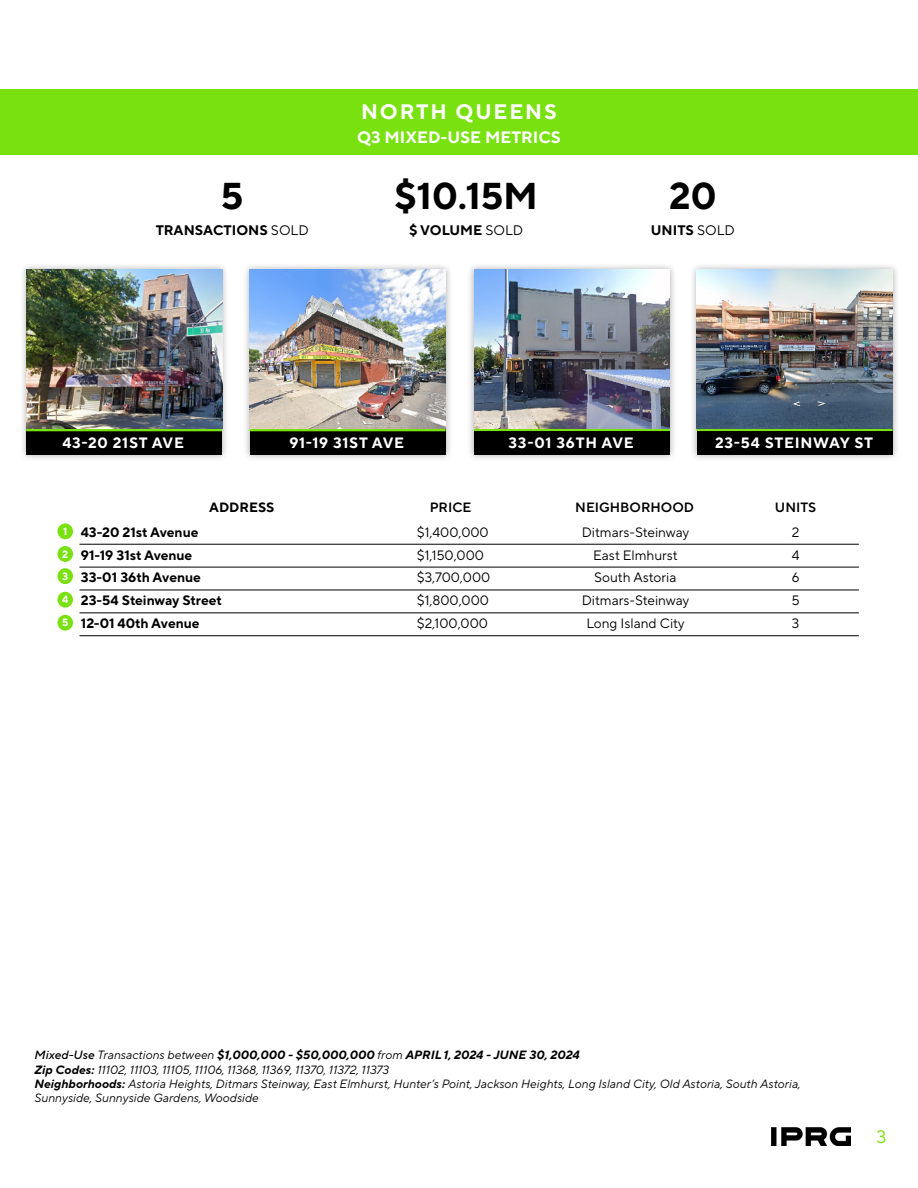
<style>
.page{position:relative;width:918px;height:1188px;background:#fff}
.page>*{position:absolute;margin:0;border:0;box-sizing:border-box;transform-origin:0 0}
.t1{font:700 37.35px "TT Norms Pro";color:#000}
.t2{font:700 21px "TT Norms Pro";letter-spacing:.09em;color:#fff}
.t3{font:18px "TT Norms Pro";color:#78e10f}
.t4{font:700 16.5px "TT Norms Pro";color:#fff}
.t5{font:700 15px "TT Norms Pro";letter-spacing:.05em;color:#fff}
.t6{font:700 13.8px "TT Norms Pro";color:#000}
.t7{font:13.65px "TT Norms Pro";color:#000}
.t8{font:700 13.65px "TT Norms Pro";color:#000}
.t9{font:13.5px "TT Norms Pro Dm Bd";color:#000}
.t10{font:700 13.5px "TT Norms Pro";color:#000}
.t11{font:italic 12px "TT Norms Pro";color:#000}
.t12{font:italic 700 12px "TT Norms Pro";color:#000}
.t13{font:700 10.5px "TT Norms Pro";color:#fff}
.s1{font-weight:400}
.s2{font-weight:500}
.s3{font-weight:700}
</style>
<div class="page">
<img style="left:772px;top:1127px;width:78px;height:19px">
<div style="left:0;top:90px;width:918px;height:65px;background:#78e10f"></div>
<div style="left:19px;top:262px;width:210px;height:200px;background:#000;opacity:.31"></div>
<div style="left:26px;top:270px;width:196px;height:185px;background:#000"></div>
<hr style="left:26px;top:428px;width:196px;height:3px;background:#78e10f">
<img style="left:26px;top:270px;width:196px;height:158px">
<div style="left:242px;top:262px;width:211px;height:200px;background:#000;opacity:.31"></div>
<div style="left:250px;top:270px;width:196px;height:185px;background:#000"></div>
<hr style="left:250px;top:428px;width:196px;height:3px;background:#78e10f">
<img style="left:250px;top:270px;width:196px;height:158px">
<div style="left:467px;top:262px;width:210px;height:200px;background:#000;opacity:.31"></div>
<div style="left:474px;top:270px;width:196px;height:185px;background:#000"></div>
<hr style="left:474px;top:428px;width:196px;height:3px;background:#78e10f">
<img style="left:474px;top:270px;width:196px;height:158px">
<div style="left:689px;top:262px;width:211px;height:200px;background:#000;opacity:.31"></div>
<div style="left:697px;top:270px;width:196px;height:185px;background:#000"></div>
<hr style="left:697px;top:428px;width:196px;height:3px;background:#78e10f">
<img style="left:697px;top:270px;width:196px;height:158px">
<hr style="left:79px;top:544px;width:780px;height:1px;background:#000">
<hr style="left:79px;top:567px;width:780px;height:1px;background:#000">
<hr style="left:79px;top:590px;width:780px;height:1px;background:#000">
<hr style="left:79px;top:613px;width:780px;height:1px;background:#000">
<hr style="left:79px;top:635px;width:780px;height:1px;background:#000">
<div style="left:57px;top:523px;width:16px;height:16px;background:#78e10f;border-radius:50%"></div>
<div style="left:57px;top:546px;width:16px;height:16px;background:#78e10f;border-radius:50%"></div>
<div style="left:57px;top:568px;width:16px;height:16px;background:#78e10f;border-radius:50%"></div>
<div style="left:57px;top:592px;width:16px;height:16px;background:#78e10f;border-radius:50%"></div>
<div style="left:57px;top:615px;width:16px;height:16px;background:#78e10f;border-radius:50%"></div>
<p class="t1" style="left:221px;top:168px;width:24px">5</p>
<p class="t6" style="left:156px;top:219px;width:155px">TRANSACTIONS <span class="s1">SOLD</span></p>
<p class="t2" style="left:361px;top:96px;width:197px">NORTH QUEENS</p>
<p class="t4" style="left:357px;top:125px;width:205px">Q3 MIXED-USE METRICS</p>
<p class="t1" style="left:394px;top:168px;width:145px">$10.15M</p>
<p class="t6" style="left:409px;top:219px;width:116px">$ VOLUME <span class="s1">SOLD</span></p>
<p class="t1" style="left:669px;top:168px;width:49px">20</p>
<p class="t6" style="left:651px;top:219px;width:86px">UNITS <span class="s1">SOLD</span></p>
<p class="t5" style="left:63px;top:432px;width:123px">43-20 21ST AVE</p>
<p class="t5" style="left:289px;top:432px;width:116px">91-19 31ST AVE</p>
<p class="t5" style="left:509px;top:432px;width:127px">33-01 36TH AVE</p>
<p class="t5" style="left:715px;top:432px;width:160px">23-54 STEINWAY ST</p>
<p class="t13" style="left:63px;top:524px;width:6px">1</p>
<p class="t13" style="left:62px;top:546px;width:8px">2</p>
<p class="t13" style="left:62px;top:569px;width:8px">3</p>
<p class="t13" style="left:62px;top:592px;width:8px">4</p>
<p class="t13" style="left:62px;top:615px;width:8px">5</p>
<p class="t10" style="left:209px;top:498px;width:67px">ADDRESS</p>
<p class="t9" style="left:430px;top:498px;width:43px">PRICE</p>
<p class="t9" style="left:575px;top:498px;width:120px">NEIGHBORHOOD</p>
<p class="t8" style="left:81px;top:522px;width:119px">43-20 21st Avenue</p>
<p class="t8" style="left:81px;top:545px;width:113px">91-19 31st Avenue</p>
<p class="t8" style="left:81px;top:568px;width:122px">33-01 36th Avenue</p>
<p class="t8" style="left:81px;top:591px;width:142px">23-54 Steinway Street</p>
<p class="t8" style="left:81px;top:613px;width:120px">12-01 40th Avenue</p>
<p class="t7" style="left:417px;top:522px;width:73px">$1,400,000</p>
<p class="t7" style="left:417px;top:545px;width:69px">$1,150,000</p>
<p class="t7" style="left:417px;top:568px;width:75px">$3,700,000</p>
<p class="t7" style="left:417px;top:591px;width:74px">$1,800,000</p>
<p class="t7" style="left:417px;top:614px;width:73px">$2,100,000</p>
<p class="t7" style="left:582px;top:522px;width:109px">Ditmars-Steinway</p>
<p class="t7" style="left:593px;top:545px;width:86px">East Elmhurst</p>
<p class="t7" style="left:594px;top:568px;width:84px">South Astoria</p>
<p class="t7" style="left:582px;top:591px;width:109px">Ditmars-Steinway</p>
<p class="t7" style="left:586px;top:614px;width:100px">Long Island City</p>
<p class="t9" style="left:775px;top:498px;width:43px">UNITS</p>
<p class="t7" style="left:792px;top:522px;width:9px">2</p>
<p class="t7" style="left:792px;top:545px;width:9px">4</p>
<p class="t7" style="left:792px;top:568px;width:9px">6</p>
<p class="t7" style="left:792px;top:591px;width:9px">5</p>
<p class="t7" style="left:792px;top:614px;width:9px">3</p>
<p class="t12" style="left:35px;top:1046px;width:547px"><span class="s2">Mixed-Use</span> <span class="s1">Transactions between</span> $1,000,000 - $50,000,000 <span class="s1">from</span> APRIL 1, 2024 - JUNE 30, 2024</p>
<p class="t11" style="left:35px;top:1061px;width:356px"><span class="s3">Zip Codes:</span> 11102, 11103, 11105, 11106, 11368, 11369, 11370, 11372, 11373</p>
<p class="t11" style="left:35px;top:1075px;width:768px"><span class="s3">Neighborhoods:</span> Astoria Heights, Ditmars Steinway, East Elmhurst, Hunter’s Point, Jackson Heights, Long Island City, Old Astoria, South Astoria,</p>
<p class="t11" style="left:35px;top:1090px;width:226px">Sunnyside, Sunnyside Gardens, Woodside</p>
<h3 class="t3" style="left:877px;top:1124px;width:11px">3</h3>
</div>
